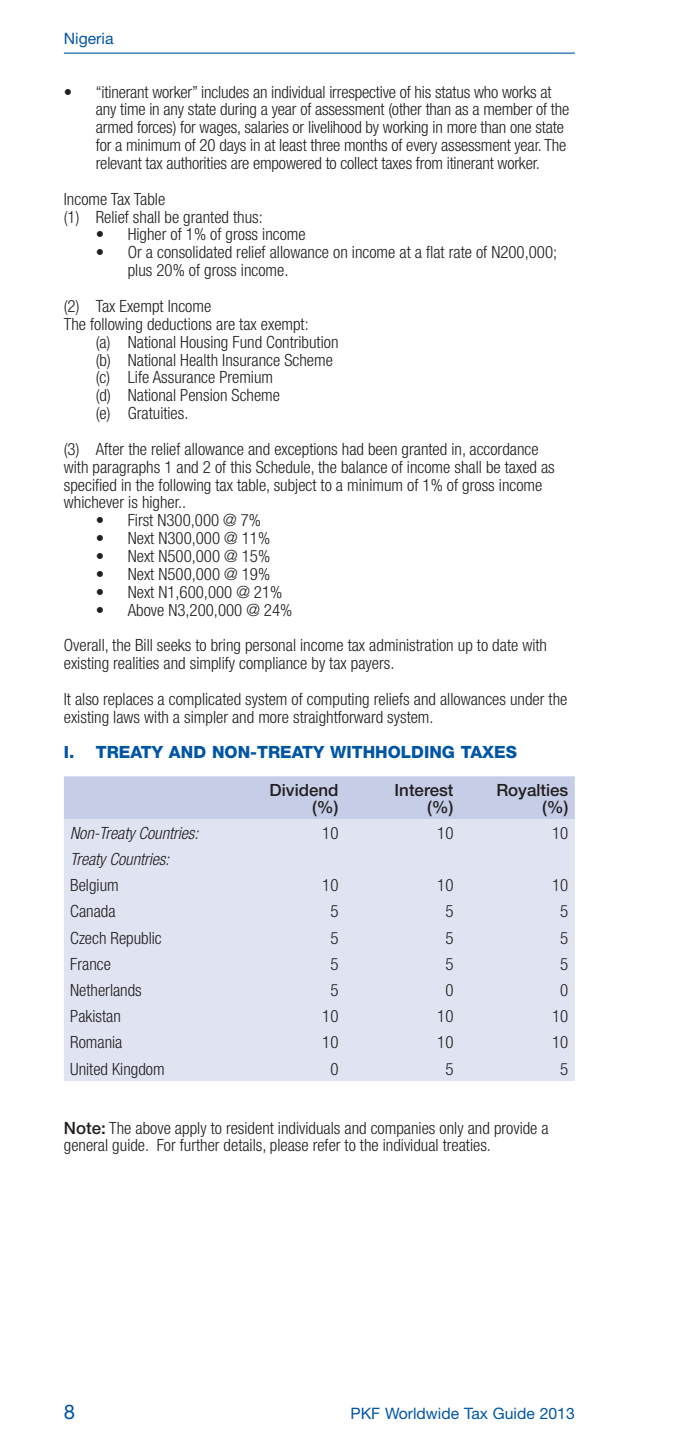
<style>
.page{position:relative;width:677px;height:1448px;background:#fff}
.page>*{position:absolute;margin:0;border:0;box-sizing:border-box;transform-origin:0 0}
.t1{font:20.25px "Helvetica Neue";color:#0155a5}
.BODY{font:300 condensed 16.88px/17.8px "Helvetica Neue";color:#231f20}
.TABLE__BODY___LEFT{font:300 condensed 16.88px "Helvetica Neue";color:#231f20}
.TABLE__BODY___RIGHT{font:300 condensed 16.88px "Helvetica Neue";color:#231f20}
.HEADERS__2{font:800 16.88px "Helvetica Neue";color:#0155a5}
.TABLE__BODY___LEFT-2{font:italic 300 condensed 16.88px "Helvetica Neue";letter-spacing:-.005em;color:#231f20}
.TABLE__HEADER___RIGH{font:500 16.88px "Helvetica Neue";color:#231f20}
.TOP_HEAD__RIGHT{font:15.75px "Helvetica Neue";color:#0155a5}
.s1{font-weight:500;font-stretch:normal}
</style>
<div class="page">
<div style="left:64px;top:776px;width:510px;height:43px;background:#c6cde7"></div>
<div style="left:64px;top:819px;width:510px;height:262px;background:#e0e4f2"></div>
<hr style="left:64px;top:53px;width:510px;height:1px;background:#0155a5">
<p class="TOP_HEAD__RIGHT" style="left:64px;top:29px;width:51px">Nigeria</p>
<p class="BODY" style="left:96px;top:83px;width:474px;text-indent:-32px">• “itinerant worker” includes an individual irrespective of his status who works at any time in any state during a year of assessment (other than as a member of the armed forces) for wages, salaries or livelihood by working in more than one state for a minimum of 20 days in at least three months of every assessment year. The relevant tax authorities are empowered to collect taxes from itinerant worker.</p>
<p class="BODY" style="left:64px;top:190px;width:103px">Income Tax Table</p>
<p class="BODY" style="left:64px;top:208px;width:200px">(1) Relief shall be granted thus:</p>
<p class="BODY" style="left:96px;top:225px;width:211px">• Higher of 1% of gross income</p>
<p class="BODY" style="left:96px;top:243px;width:462px">• Or a consolidated relief allowance on income at a flat rate of N200,000;</p>
<p class="BODY" style="left:128px;top:261px;width:162px">plus 20% of gross income.</p>
<p class="BODY" style="left:64px;top:297px;width:149px">(2) Tax Exempt Income</p>
<p class="BODY" style="left:64px;top:315px;width:246px">The following deductions are tax exempt:</p>
<p class="BODY" style="left:96px;top:333px;width:244px">(a) National Housing Fund Contribution</p>
<p class="BODY" style="left:96px;top:350px;width:238px">(b) National Health Insurance Scheme</p>
<p class="BODY" style="left:96px;top:368px;width:179px">(c) Life Assurance Premium</p>
<p class="BODY" style="left:96px;top:386px;width:186px">(d) National Pension Scheme</p>
<p class="BODY" style="left:96px;top:404px;width:94px">(e) Gratuities.</p>
<p class="BODY" style="left:64px;top:440px;width:492px">(3) After the relief allowance and exceptions had been granted in, accordance with paragraphs 1 and 2 of this Schedule, the balance of income shall be taxed as specified in the following tax table, subject to a minimum of 1% of gross income whichever is higher..</p>
<p class="BODY" style="left:96px;top:511px;width:167px">• First N300,000 @ 7%</p>
<p class="BODY" style="left:96px;top:529px;width:176px">• Next N300,000 @ 11%</p>
<p class="BODY" style="left:96px;top:547px;width:176px">• Next N500,000 @ 15%</p>
<p class="BODY" style="left:96px;top:565px;width:176px">• Next N500,000 @ 19%</p>
<p class="BODY" style="left:96px;top:583px;width:188px">• Next N1,600,000 @ 21%</p>
<p class="BODY" style="left:96px;top:600px;width:198px">• Above N3,200,000 @ 24%</p>
<p class="BODY" style="left:64px;top:636px;width:484px">Overall, the Bill seeks to bring personal income tax administration up to date with existing realities and simplify compliance by tax payers.</p>
<p class="BODY" style="left:64px;top:690px;width:504px">It also replaces a complicated system of computing reliefs and allowances under the existing laws with a simpler and more straightforward system.</p>
<p class="HEADERS__2" style="left:64px;top:742px;width:454px">I. TREATY AND NON-TREATY WITHHOLDING TAXES</p>
<p class="TABLE__HEADER___RIGH" style="left:269px;top:780px;width:70px">Dividend</p>
<p class="TABLE__HEADER___RIGH" style="left:312px;top:797px;width:28px">(%)</p>
<p class="TABLE__HEADER___RIGH" style="left:394px;top:780px;width:60px">Interest</p>
<p class="TABLE__HEADER___RIGH" style="left:427px;top:797px;width:28px">(%)</p>
<p class="TABLE__HEADER___RIGH" style="left:496px;top:780px;width:73px">Royalties</p>
<p class="TABLE__HEADER___RIGH" style="left:541px;top:797px;width:28px">(%)</p>
<p class="TABLE__BODY___LEFT-2" style="left:70px;top:823px;width:130px">Non-Treaty Countries:</p>
<p class="TABLE__BODY___RIGHT" style="left:322px;top:823px;width:18px">10</p>
<p class="TABLE__BODY___RIGHT" style="left:437px;top:823px;width:18px">10</p>
<p class="TABLE__BODY___RIGHT" style="left:551px;top:823px;width:18px">10</p>
<p class="TABLE__BODY___LEFT-2" style="left:70px;top:849px;width:100px">Treaty Countries:</p>
<p class="TABLE__BODY___LEFT" style="left:70px;top:876px;width:50px">Belgium</p>
<p class="TABLE__BODY___RIGHT" style="left:322px;top:876px;width:18px">10</p>
<p class="TABLE__BODY___RIGHT" style="left:437px;top:876px;width:18px">10</p>
<p class="TABLE__BODY___RIGHT" style="left:551px;top:876px;width:18px">10</p>
<p class="TABLE__BODY___LEFT" style="left:70px;top:902px;width:47px">Canada</p>
<p class="TABLE__BODY___RIGHT" style="left:330px;top:902px;width:10px">5</p>
<p class="TABLE__BODY___RIGHT" style="left:445px;top:902px;width:10px">5</p>
<p class="TABLE__BODY___RIGHT" style="left:560px;top:902px;width:10px">5</p>
<p class="TABLE__BODY___LEFT" style="left:70px;top:928px;width:93px">Czech Republic</p>
<p class="TABLE__BODY___RIGHT" style="left:330px;top:928px;width:10px">5</p>
<p class="TABLE__BODY___RIGHT" style="left:445px;top:928px;width:10px">5</p>
<p class="TABLE__BODY___RIGHT" style="left:560px;top:928px;width:10px">5</p>
<p class="TABLE__BODY___LEFT" style="left:70px;top:954px;width:42px">France</p>
<p class="TABLE__BODY___RIGHT" style="left:330px;top:954px;width:10px">5</p>
<p class="TABLE__BODY___RIGHT" style="left:445px;top:954px;width:10px">5</p>
<p class="TABLE__BODY___RIGHT" style="left:560px;top:954px;width:10px">5</p>
<p class="TABLE__BODY___LEFT" style="left:70px;top:980px;width:73px">Netherlands</p>
<p class="TABLE__BODY___RIGHT" style="left:330px;top:980px;width:10px">5</p>
<p class="TABLE__BODY___RIGHT" style="left:445px;top:980px;width:10px">0</p>
<p class="TABLE__BODY___RIGHT" style="left:560px;top:980px;width:10px">0</p>
<p class="TABLE__BODY___LEFT" style="left:70px;top:1006px;width:52px">Pakistan</p>
<p class="TABLE__BODY___RIGHT" style="left:322px;top:1006px;width:18px">10</p>
<p class="TABLE__BODY___RIGHT" style="left:437px;top:1006px;width:18px">10</p>
<p class="TABLE__BODY___RIGHT" style="left:551px;top:1006px;width:18px">10</p>
<p class="TABLE__BODY___LEFT" style="left:70px;top:1033px;width:54px">Romania</p>
<p class="TABLE__BODY___RIGHT" style="left:322px;top:1033px;width:18px">10</p>
<p class="TABLE__BODY___RIGHT" style="left:437px;top:1033px;width:18px">10</p>
<p class="TABLE__BODY___RIGHT" style="left:551px;top:1033px;width:18px">10</p>
<p class="TABLE__BODY___LEFT" style="left:70px;top:1059px;width:96px">United Kingdom</p>
<p class="TABLE__BODY___RIGHT" style="left:330px;top:1059px;width:10px">0</p>
<p class="TABLE__BODY___RIGHT" style="left:445px;top:1059px;width:10px">5</p>
<p class="TABLE__BODY___RIGHT" style="left:560px;top:1059px;width:10px">5</p>
<p class="BODY" style="left:64px;top:1118px;width:486px"><span class="s1">Note:</span> The above apply to resident individuals and companies only and provide a general guide. For further details, please refer to the individual treaties.</p>
<p class="t1" style="left:64px;top:1400px;width:13px">8</p>
<p class="TOP_HEAD__RIGHT" style="left:350px;top:1404px;width:226px">PKF Worldwide Tax Guide 2013</p>
</div>
